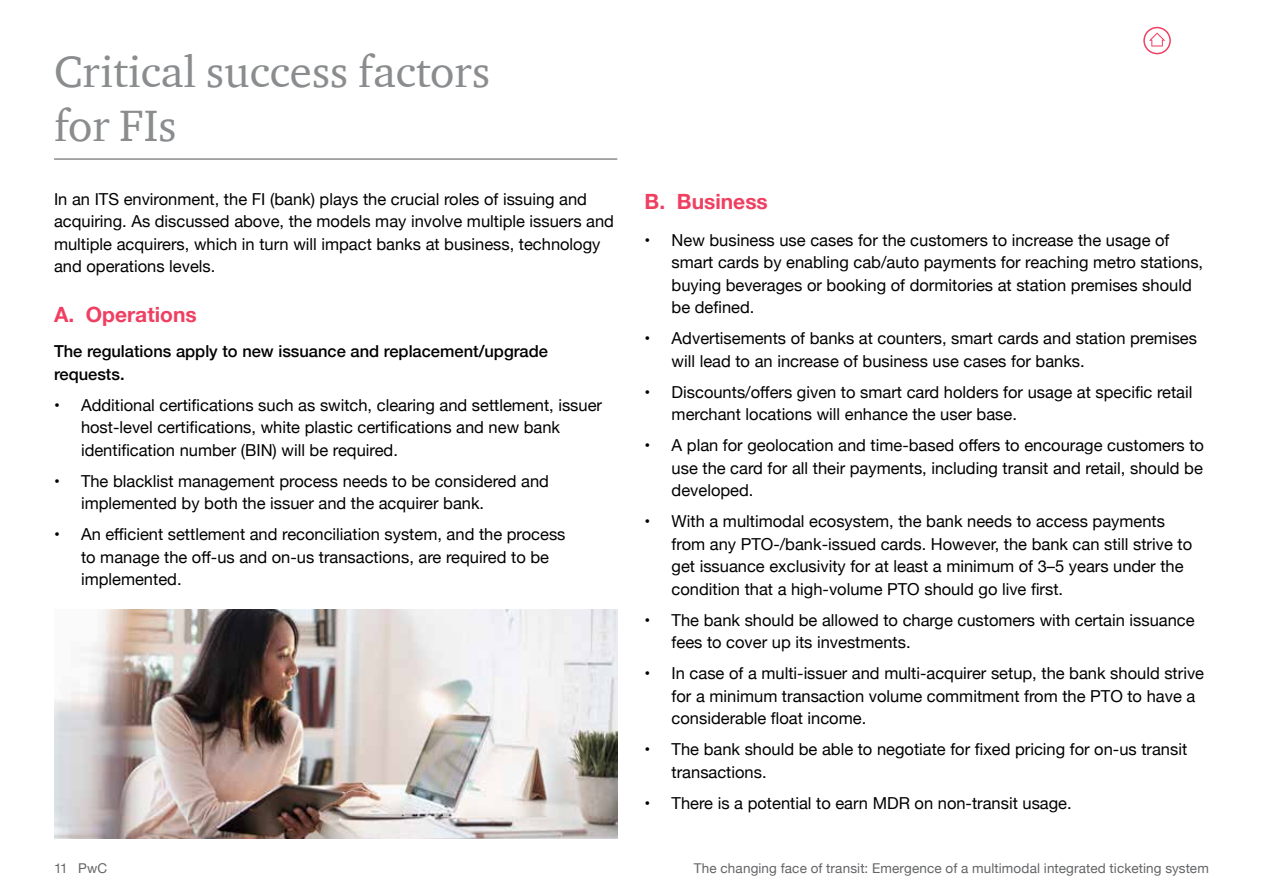
<style>
.page{position:relative;width:1263px;height:893px;background:#fff}
.page>*{position:absolute;margin:0;border:0;box-sizing:border-box;transform-origin:0 0}
.t1{font:45px/54px "ITC Charter Com";color:#8a8c8e}
.t2{font:700 21px "Helvetica Neue";color:#ef4062}
.t3{font:16.5px/22.5px "Helvetica Neue";color:#000}
.t4{font:500 16.5px/22.5px "Helvetica Neue";color:#000}
.t5{font:13.5px "Helvetica Neue";letter-spacing:.01em;color:#636466}
</style>
<div class="page">
<svg style="left:1149px;top:33px;width:16px;height:13px"></svg>
<div style="left:1143px;top:27px;width:28px;height:27px;border:2px solid #ef4062;border-radius:50%"></div>
<hr style="left:54px;top:158px;width:563px;height:2px;background:#8a8c8e">
<img style="left:55px;top:609px;width:563px;height:229px">
<h1 class="t1" style="left:54px;top:44px;width:437px">Critical success factors for FIs</h1>
<p class="t3" style="left:54px;top:188px;width:561px">In an ITS environment, the FI (bank) plays the crucial roles of issuing and acquiring. As discussed above, the models may involve multiple issuers and multiple acquirers, which in turn will impact banks at business, technology and operations levels.</p>
<p class="t2" style="left:54px;top:298px;width:144px">A. Operations</p>
<p class="t4" style="left:54px;top:339px;width:495px">The regulations apply to new issuance and replacement/upgrade requests.</p>
<p class="t3" style="left:81px;top:395px;width:523px;text-indent:-27px">• Additional certifications such as switch, clearing and settlement, issuer host-level certifications, white plastic certifications and new bank identification number (BIN) will be required.</p>
<p class="t3" style="left:81px;top:471px;width:469px;text-indent:-27px">• The blacklist management process needs to be considered and implemented by both the issuer and the acquirer bank.</p>
<p class="t3" style="left:81px;top:524px;width:486px;text-indent:-27px">• An efficient settlement and reconciliation system, and the process to manage the off-us and on-us transactions, are required to be implemented.</p>
<p class="t2" style="left:645px;top:185px;width:125px">B. Business</p>
<p class="t3" style="left:672px;top:230px;width:533px;text-indent:-27px">• New business use cases for the customers to increase the usage of smart cards by enabling cab/auto payments for reaching metro stations, buying beverages or booking of dormitories at station premises should be defined.</p>
<p class="t3" style="left:672px;top:328px;width:527px;text-indent:-27px">• Advertisements of banks at counters, smart cards and station premises will lead to an increase of business use cases for banks.</p>
<p class="t3" style="left:672px;top:382px;width:522px;text-indent:-27px">• Discounts/offers given to smart card holders for usage at specific retail merchant locations will enhance the user base.</p>
<p class="t3" style="left:672px;top:435px;width:534px;text-align:justify;text-indent:-27px">• A plan for geolocation and time-based offers to encourage customers to use the card for all their payments, including transit and retail, should be developed.</p>
<p class="t3" style="left:672px;top:511px;width:522px;text-indent:-27px">• With a multimodal ecosystem, the bank needs to access payments from any PTO-/bank-issued cards. However, the bank can still strive to get issuance exclusivity for at least a minimum of 3–5 years under the condition that a high-volume PTO should go live first.</p>
<p class="t3" style="left:672px;top:610px;width:525px;text-indent:-27px">• The bank should be allowed to charge customers with certain issuance fees to cover up its investments.</p>
<p class="t3" style="left:672px;top:663px;width:534px;text-indent:-27px">• In case of a multi-issuer and multi-acquirer setup, the bank should strive for a minimum transaction volume commitment from the PTO to have a considerable float income.</p>
<p class="t3" style="left:672px;top:739px;width:517px;text-indent:-27px">• The bank should be able to negotiate for fixed pricing for on-us transit transactions.</p>
<p class="t3" style="left:645px;top:793px;width:429px">• There is a potential to earn MDR on non-transit usage.</p>
<p class="t5" style="left:54px;top:858px;width:55px">11 PwC</p>
<p class="t5" style="left:694px;top:858px;width:517px">The changing face of transit: Emergence of a multimodal integrated ticketing system</p>
</div>
